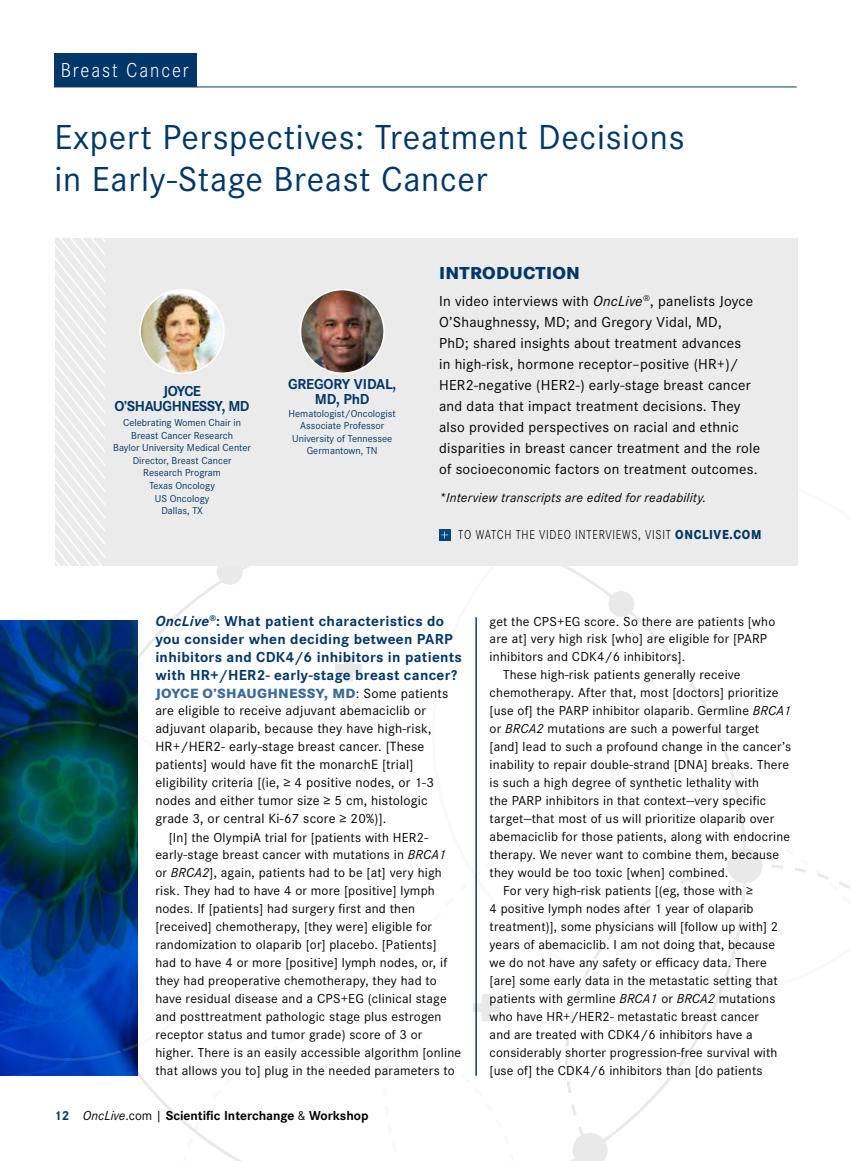
<style>
.page{position:relative;width:851px;height:1161px;background:#fff}
.page>*{position:absolute;margin:0;border:0;box-sizing:border-box;transform-origin:0 0}
.t1{font:36px/42px "Corporate S";letter-spacing:.02em;color:#003768}
.t2{font:300 21px "Corporate S";letter-spacing:.1em;color:#fff;scale:.9 1}
.t3{font:800 18px "Corporate S";letter-spacing:.015em;color:#003768}
.t4{font:15px/21px "Corporate S";letter-spacing:.015em;color:#000}
.t5{font:700 15px/18px "Corporate S";letter-spacing:.02em;color:#003768}
.t6{font:700 15px/15px "Corporate S";letter-spacing:-.03em;color:#003768;text-align:center}
.t7{font:700 15px/15px "Corporate S";letter-spacing:-.01em;color:#003768;text-align:center}
.t8{font:13.8px/18px "Corporate S";letter-spacing:.015em;color:#000}
.t9{font:13.5px/18px "Corporate S";letter-spacing:.015em;color:#000}
.t10{font:italic 13.5px "Corporate S";letter-spacing:.015em;color:#000}
.t11{font:700 13.5px "Corporate S";color:#000}
.t12{font:300 13.5px "Corporate S";letter-spacing:.06em;color:#000;scale:.85 1}
.t13{font:10.5px/12.6px "Corporate S";color:#003768;text-align:center}
.s1{font-style:italic}
.s2{font-weight:800;color:#003768}
.s3{font-weight:800;color:#3c6b9c}
.s4{color:#003768}
.s5{font-weight:400;font-style:italic}
.s6{font-weight:400}
</style>
<div class="page">
<hr style="left:54px;top:87px;width:742px;height:1px;background:#003768">
<div style="left:54px;top:53px;width:142px;height:34px;background:#003768"></div>
<svg style="left:562px;top:566px;width:158px;height:175px"></svg>
<svg style="left:178px;top:1030px;width:298px;height:131px"></svg>
<div style="left:727px;top:848px;width:35px;height:35px;background:#e9e9e9;border-radius:50%"></div>
<div style="left:217px;top:559px;width:26px;height:26px;background:#e9e9e9;border-radius:50%"></div>
<div style="left:608px;top:591px;width:26px;height:26px;background:#e9e9e9;border-radius:50%"></div>
<svg style="left:565px;top:864px;width:285px;height:297px"></svg>
<svg style="left:335px;top:655px;width:27px;height:27px"></svg>
<svg style="left:473px;top:994px;width:27px;height:27px"></svg>
<img style="left:0;top:620px;width:138px;height:456px">
<div style="left:55px;top:238px;width:742px;height:328px;background:#ebebec"></div>
<img style="left:140px;top:290px;width:84px;height:83px;border-radius:42px">
<div style="left:139px;top:289px;width:86px;height:85px;border:2px solid #fff;border-radius:50%"></div>
<img style="left:302px;top:290px;width:80px;height:81px">
<div style="left:299px;top:289px;width:86px;height:85px;border:2px solid #fff;border-radius:50%"></div>
<svg style="left:55px;top:238px;width:50px;height:328px"></svg>
<div style="left:439px;top:529px;width:11px;height:11px;background:#00467d"></div>
<svg style="left:441px;top:531px;width:7px;height:7px"></svg>
<hr style="left:476px;top:617px;width:1px;height:459px;background:#003768">
<h2 class="t2" style="left:61px;top:58px;width:144px">Breast Cancer</h2>
<h1 class="t1" style="left:54px;top:116px;width:631px">Expert Perspectives: Treatment Decisions in Early-Stage Breast Cancer</h1>
<p class="t6" style="left:115px;top:384px;width:136px">JOYCE<br>O’SHAUGHNESSY, MD</p>
<p class="t13" style="left:113px;top:416px;width:139px">Celebrating Women Chair in<br>Breast Cancer Research<br>Baylor University Medical Center<br>Director, Breast Cancer<br>Research Program<br>Texas Oncology<br>US Oncology<br>Dallas, TX</p>
<p class="t7" style="left:288px;top:377px;width:110px">GREGORY VIDAL,<br>MD, PhD</p>
<p class="t13" style="left:288px;top:407px;width:109px">Hematologist/Oncologist<br>Associate Professor<br>University of Tennessee<br>Germantown, TN</p>
<h3 class="t3" style="left:439px;top:262px;width:142px">INTRODUCTION</h3>
<p class="t4" style="left:439px;top:291px;width:322px">In video interviews with <span class="s1">OncLive</span><sup>®</sup>, panelists Joyce O’Shaughnessy, MD; and Gregory Vidal, MD,<br>PhD; shared insights about treatment advances<br>in high-risk, hormone receptor–positive (HR+)/ HER2-negative (HER2-) early-stage breast cancer and data that impact treatment decisions. They also provided perspectives on racial and ethnic disparities in breast cancer treatment and the role of socioeconomic factors on treatment outcomes.</p>
<p class="t10" style="left:439px;top:490px;width:269px">*Interview transcripts are edited for readability.</p>
<p class="t12" style="left:458px;top:527px;width:358px">TO WATCH THE VIDEO INTERVIEWS, VISIT <span class="s2">ONCLIVE.COM</span></p>
<p class="t5" style="left:155px;top:612px;width:308px"><span class="s1">OncLive</span><sup>®</sup>: What patient characteristics do you consider when deciding between PARP inhibitors and CDK4/6 inhibitors in patients with HR+/HER2- early-stage breast cancer?</p>
<p class="t8" style="left:155px;top:684px;width:294px"><span class="s3">JOYCE O’SHAUGHNESSY, MD</span>: Some patients are eligible to receive adjuvant abemaciclib or adjuvant olaparib, because they have high-risk, HR+/HER2- early-stage breast cancer. [These patients] would have fit the monarchE [trial] eligibility criteria [(ie, ≥ 4 positive nodes, or 1-3 nodes and either tumor size ≥ 5 cm, histologic grade 3, or central Ki-67 score ≥ 20%)].</p>
<p class="t9" style="left:155px;top:828px;width:307px;text-indent:13px">[In] the OlympiA trial for [patients with HER2- early-stage breast cancer with mutations in <span class="s1">BRCA1 </span>or <span class="s1">BRCA2</span>], again, patients had to be [at] very high risk. They had to have 4 or more [positive] lymph nodes. If [patients] had surgery first and then [received] chemotherapy, [they were] eligible for randomization to olaparib [or] placebo. [Patients]<br>had to have 4 or more [positive] lymph nodes, or, if they had preoperative chemotherapy, they had to have residual disease and a CPS+EG (clinical stage and posttreatment pathologic stage plus estrogen receptor status and tumor grade) score of 3 or higher. There is an easily accessible algorithm [online that allows you to] plug in the needed parameters to</p>
<p class="t11" style="left:54px;top:1107px;width:316px"><span class="s4">12</span> <span class="s5">OncLive</span><span class="s6">.com |</span> Scientific Interchange <span class="s6">&amp;</span> Workshop</p>
<p class="t9" style="left:489px;top:612px;width:287px">get the CPS+EG score. So there are patients [who</p>
<p class="t9" style="left:489px;top:630px;width:279px">are at] very high risk [who] are eligible for [PARP</p>
<p class="t9" style="left:489px;top:648px;width:197px">inhibitors and CDK4/6 inhibitors].</p>
<p class="t9" style="left:503px;top:666px;width:239px">These high-risk patients generally receive</p>
<p class="t9" style="left:489px;top:684px;width:290px">chemotherapy. After that, most [doctors] prioritize</p>
<p class="t9" style="left:489px;top:702px;width:303px">[use of] the PARP inhibitor olaparib. Germline <span class="s1">BRCA1</span></p>
<p class="t9" style="left:489px;top:720px;width:271px">or <span class="s1">BRCA2</span> mutations are such a powerful target</p>
<p class="t9" style="left:489px;top:738px;width:303px">[and] lead to such a profound change in the cancer’s</p>
<p class="t9" style="left:489px;top:756px;width:301px">inability to repair double-strand [DNA] breaks. There</p>
<p class="t9" style="left:489px;top:774px;width:271px">is such a high degree of synthetic lethality with</p>
<p class="t9" style="left:489px;top:792px;width:278px">the PARP inhibitors in that context—very specific</p>
<p class="t9" style="left:489px;top:810px;width:286px">target—that most of us will prioritize olaparib over</p>
<p class="t9" style="left:489px;top:828px;width:302px">abemaciclib for those patients, along with endocrine</p>
<p class="t9" style="left:489px;top:846px;width:291px">therapy. We never want to combine them, because</p>
<p class="t9" style="left:489px;top:864px;width:240px">they would be too toxic [when] combined.</p>
<p class="t9" style="left:503px;top:882px;width:251px">For very high-risk patients [(eg, those with ≥</p>
<p class="t9" style="left:489px;top:900px;width:265px">4 positive lymph nodes after 1 year of olaparib</p>
<p class="t9" style="left:489px;top:918px;width:290px">treatment)], some physicians will [follow up with] 2</p>
<p class="t9" style="left:489px;top:936px;width:287px">years of abemaciclib. I am not doing that, because</p>
<p class="t9" style="left:489px;top:954px;width:279px">we do not have any safety or efficacy data. There</p>
<p class="t9" style="left:489px;top:972px;width:290px">[are] some early data in the metastatic setting that</p>
<p class="t9" style="left:489px;top:990px;width:287px">patients with germline <span class="s1">BRCA1</span> or <span class="s1">BRCA2</span> mutations</p>
<p class="t9" style="left:489px;top:1008px;width:271px">who have HR+/HER2- metastatic breast cancer</p>
<p class="t9" style="left:489px;top:1026px;width:264px">and are treated with CDK4/6 inhibitors have a</p>
<p class="t9" style="left:489px;top:1044px;width:289px">considerably shorter progression-free survival with</p>
<p class="t9" style="left:489px;top:1062px;width:274px">[use of] the CDK4/6 inhibitors than [do patients</p>
</div>
